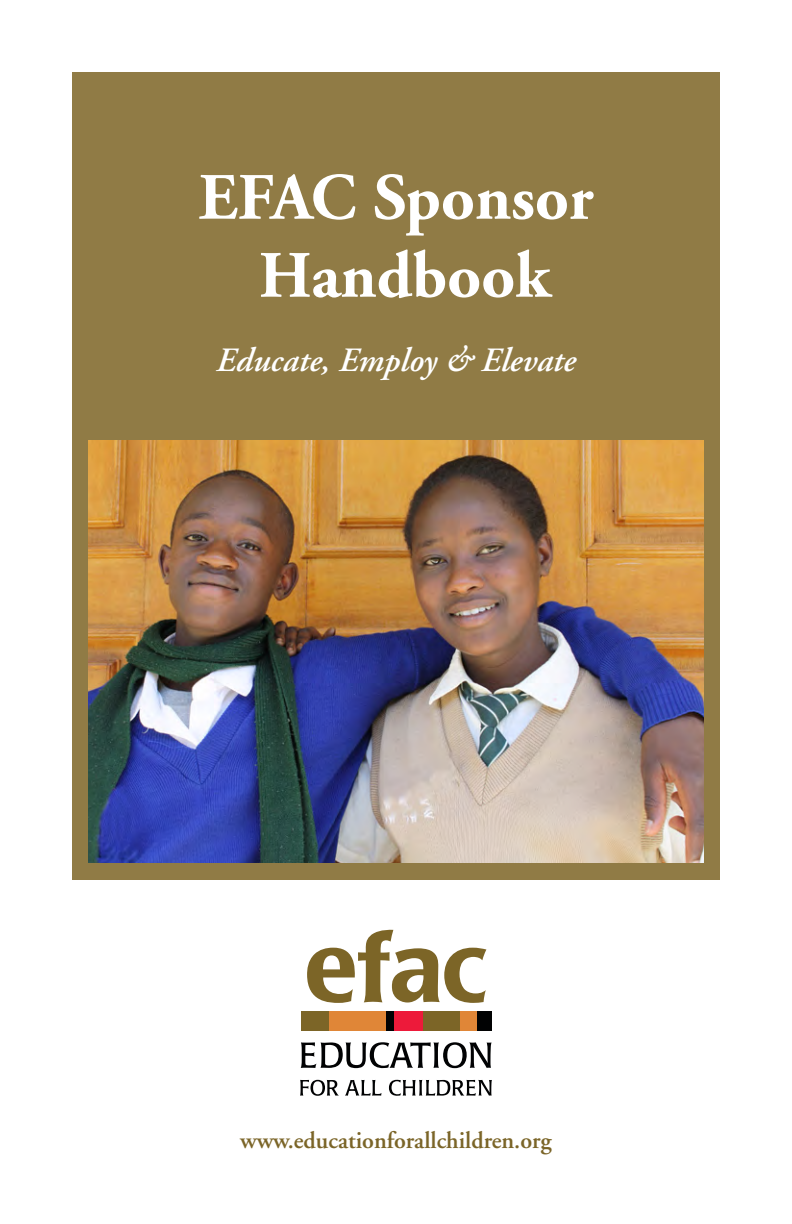
<style>
.page{position:relative;width:792px;height:1224px;background:#fff}
.page>*{position:absolute;margin:0;border:0;box-sizing:border-box;transform-origin:0 0}
.t1{font:66px/78px "Adobe Garamond Bold Os F";color:#fff;text-align:center}
.t2{font:34px "Adobe Garamond Semibold Italic Os F";color:#fff}
.t3{font:600 24px "Adobe Garamond";color:#7b6528}
</style>
<div class="page">
<svg style="left:301px;top:1042px;width:191px;height:26px"></svg>
<svg style="left:300px;top:1080px;width:39px;height:16px"></svg>
<svg style="left:345px;top:1080px;width:37px;height:16px"></svg>
<svg style="left:389px;top:1080px;width:103px;height:16px"></svg>
<svg style="left:307px;top:930px;width:179px;height:73px"></svg>
<div style="left:301px;top:1012px;width:59px;height:19px;background:#7c6527"></div>
<div style="left:329px;top:1012px;width:59px;height:19px;background:#e08637"></div>
<div style="left:386px;top:1012px;width:59px;height:19px;background:#010203"></div>
<div style="left:394px;top:1012px;width:60px;height:19px;background:#ed1a3a"></div>
<div style="left:423px;top:1012px;width:59px;height:19px;background:#7c6527"></div>
<div style="left:460px;top:1012px;width:21px;height:19px;background:#e08637"></div>
<div style="left:477px;top:1012px;width:15px;height:19px;background:#010203"></div>
<div style="left:72px;top:72px;width:648px;height:808px;background:#907b45"></div>
<img style="left:89px;top:440px;width:614px;height:423px">
<h1 class="t1" style="left:199px;top:160px;width:396px">EFAC Sponsor<br>Handbook</h1>
<h2 class="t2" style="left:216px;top:342px;width:361px">Educate, Employ &amp; Elevate</h2>
<p class="t3" style="left:240px;top:1127px;width:313px">www.educationforallchildren.org</p>
</div>
